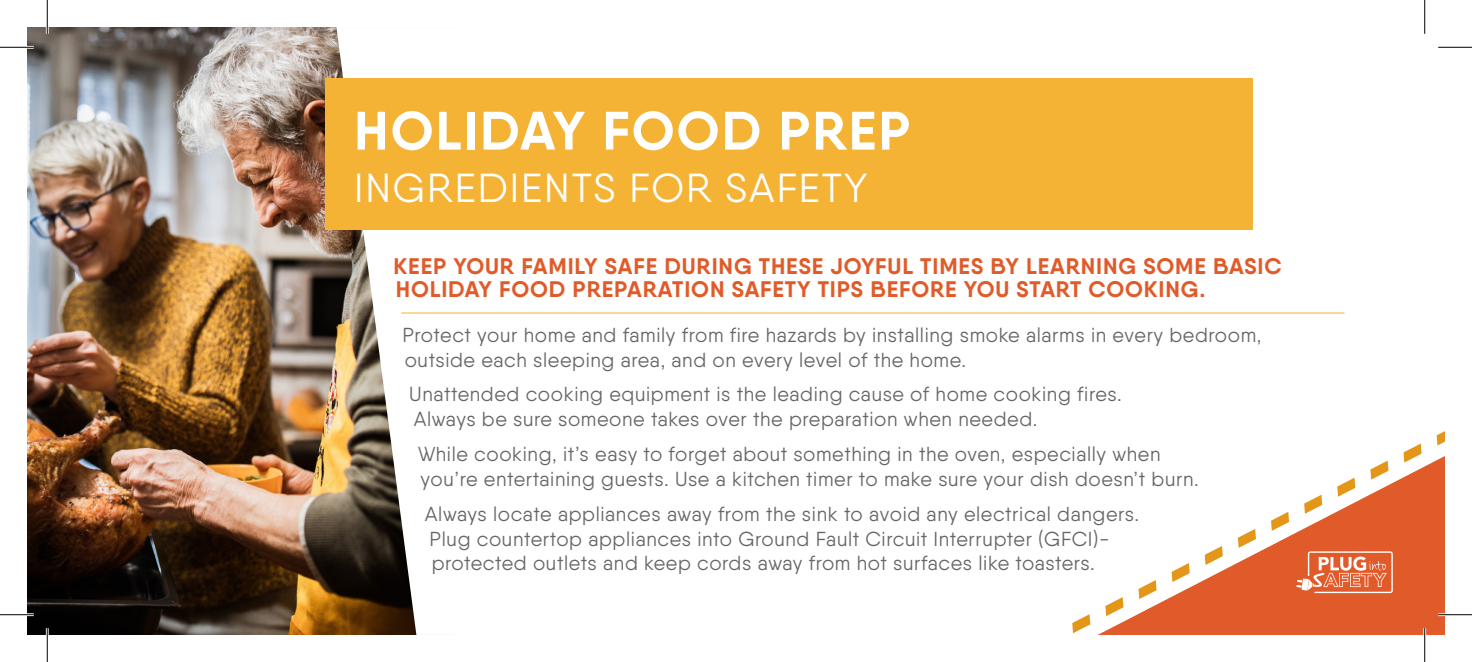
<style>
.page{position:relative;width:1472px;height:662px;background:#fff}
.page>*{position:absolute;margin:0;border:0;box-sizing:border-box;transform-origin:0 0}
.t1{font:700 54px "Qanelas";letter-spacing:.04em;color:#fff}
.t2{font:40.5px "Qanelas";letter-spacing:.05em;color:#fff}
.Orange_Bullets{font:700 22.5px/22.5px "Qanelas";letter-spacing:.04em;color:#e05b29}
.Orange_Bullets-2{font:20.25px/24.8px "Qanelas";letter-spacing:.03em;color:#666}
</style>
<div class="page">
<svg style="left:1098px;top:456px;width:346px;height:179px"></svg>
<svg style="left:1296px;top:551px;width:96px;height:42px"></svg>
<img style="left:27px;top:27px;width:309px;height:607px">
<svg style="left:336px;top:27px;width:354px;height:608px"></svg>
<svg style="left:1171px;top:563px;width:18px;height:19px"></svg>
<svg style="left:1138px;top:580px;width:18px;height:19px"></svg>
<svg style="left:1105px;top:597px;width:18px;height:19px"></svg>
<svg style="left:1072px;top:614px;width:18px;height:19px"></svg>
<svg style="left:1204px;top:546px;width:18px;height:19px"></svg>
<svg style="left:1237px;top:528px;width:19px;height:20px"></svg>
<svg style="left:1271px;top:511px;width:18px;height:19px"></svg>
<svg style="left:1304px;top:494px;width:18px;height:19px"></svg>
<svg style="left:1337px;top:477px;width:18px;height:19px"></svg>
<svg style="left:1370px;top:460px;width:18px;height:19px"></svg>
<svg style="left:1403px;top:443px;width:18px;height:19px"></svg>
<svg style="left:1436px;top:431px;width:8px;height:14px"></svg>
<div style="left:325px;top:78px;width:927px;height:152px;background:#f5b335"></div>
<hr style="left:401px;top:312px;width:943px;height:1px;background:#f5b335">
<hr style="left:0;top:46px;width:34px;height:3px;background:#fff">
<hr style="left:0;top:613px;width:34px;height:3px;background:#fff">
<hr style="left:1438px;top:613px;width:34px;height:3px;background:#fff">
<hr style="left:46px;top:0;width:3px;height:34px;background:#fff">
<hr style="left:46px;top:628px;width:3px;height:34px;background:#fff">
<hr style="left:1423px;top:628px;width:3px;height:34px;background:#fff">
<hr style="left:0;top:47px;width:34px;height:1px;background:#000">
<hr style="left:1438px;top:47px;width:34px;height:1px;background:#000">
<hr style="left:0;top:614px;width:34px;height:1px;background:#000">
<hr style="left:1438px;top:614px;width:34px;height:1px;background:#000">
<hr style="left:47px;top:0;width:1px;height:34px;background:#000">
<hr style="left:47px;top:628px;width:1px;height:34px;background:#000">
<hr style="left:1424px;top:0;width:1px;height:34px;background:#000">
<hr style="left:1424px;top:628px;width:1px;height:34px;background:#000">
<p class="t1" style="left:354px;top:97px;width:557px">HOLIDAY FOOD PREP</p>
<p class="t2" style="left:354px;top:163px;width:515px">INGREDIENTS FOR SAFETY</p>
<p class="Orange_Bullets" style="left:393px;top:255px;width:889px">KEEP YOUR FAMILY SAFE DURING THESE JOYFUL TIMES BY LEARNING SOME BASIC<br>HOLIDAY FOOD PREPARATION SAFETY TIPS BEFORE YOU START COOKING.</p>
<p class="Orange_Bullets-2" style="left:402px;top:322px;width:860px">Protect your home and family from fire hazards by installing smoke alarms in every bedroom, outside each sleeping area, and on every level of the home.</p>
<p class="Orange_Bullets-2" style="left:409px;top:382px;width:714px">Unattended cooking equipment is the leading cause of home cooking fires.<br>Always be sure someone takes over the preparation when needed.</p>
<p class="Orange_Bullets-2" style="left:418px;top:441px;width:782px">While cooking, it’s easy to forget about something in the oven, especially when you’re entertaining guests. Use a kitchen timer to make sure your dish doesn’t burn.</p>
<p class="Orange_Bullets-2" style="left:425px;top:501px;width:716px">Always locate appliances away from the sink to avoid any electrical dangers.<br>Plug countertop appliances into Ground Fault Circuit Interrupter (GFCI)- protected outlets and keep cords away from hot surfaces like toasters.</p>
</div>
